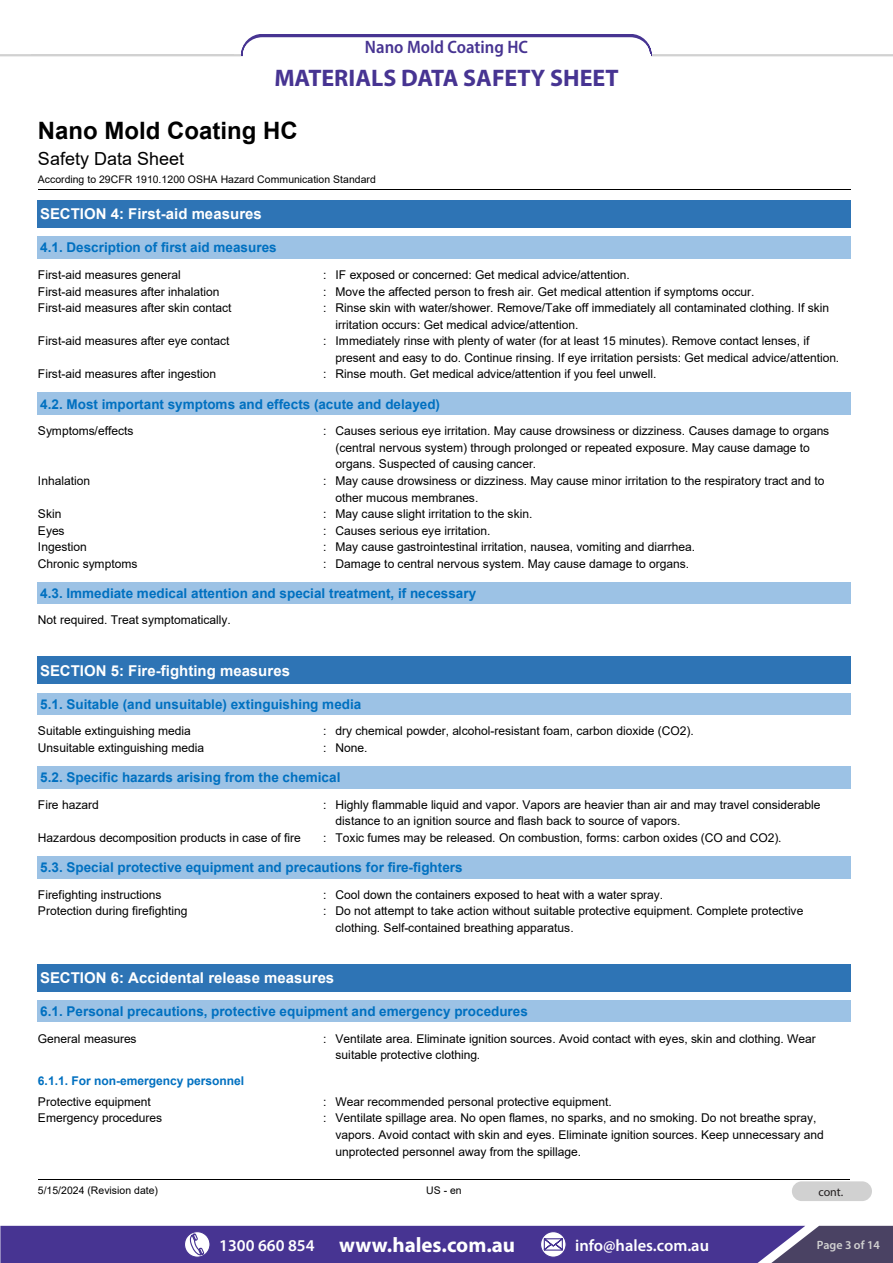
<style>
.page{position:relative;width:893px;height:1263px;background:#fff}
.page>*{position:absolute;margin:0;border:0;box-sizing:border-box;transform-origin:0 0}
.t1{font:700 24px "Myriad Pro";color:#473492}
.t2{font:700 24px "Arial";color:#000}
.t3{font:700 21px "Myriad Pro";color:#fff}
.t4{font:600 semi-condensed 18px "Myriad Pro";color:#473492}
.t5{font:18px "Arial";letter-spacing:.005em;color:#000}
.t6{font:600 16.5px "Myriad Pro";color:#fff}
.t7{font:700 15px "Arial";color:#fff}
.t8{font:700 13.5px "Arial";color:#0070c0}
.t9{font:12px/16.5px "Arial";letter-spacing:-.005em;color:#000}
.t10{font:700 12px "Arial";color:#0070c0}
.t11{font:600 12px "Myriad Pro";color:#d1d1d1}
.t12{font:12px "Myriad Pro";color:#231f20}
.t13{font:10.5px "Arial";color:#000}
.s1{font-weight:600;font-size:16.5px}
</style>
<div class="page">
<svg style="left:0;top:34px;width:893px;height:22px"></svg>
<svg style="left:240px;top:35px;width:412px;height:20px"></svg>
<hr style="left:243px;top:54px;width:407px;height:3px;background:#fff">
<hr style="left:32px;top:54px;width:202px;height:1px;background:#d1d1d1">
<svg style="left:0;top:1226px;width:893px;height:37px;background:#4e3d90"></svg>
<hr style="left:38px;top:189px;width:812px;height:1px;background:#000">
<hr style="left:38px;top:1179px;width:272px;height:1px;background:#000">
<hr style="left:311px;top:1179px;width:267px;height:1px;background:#000">
<hr style="left:579px;top:1179px;width:271px;height:1px;background:#000">
<div style="left:38px;top:201px;width:812px;height:26px;background:#2e74b5"></div>
<hr style="left:38px;top:200px;width:812px;height:1px;background:#2e74b5">
<hr style="left:38px;top:227px;width:812px;height:1px;background:#2e74b5">
<svg style="left:850px;top:200px;width:1px;height:28px"></svg>
<div style="left:38px;top:237px;width:812px;height:21px;background:#9cc2e5"></div>
<hr style="left:38px;top:258px;width:812px;height:1px;background:#9cc2e5">
<svg style="left:850px;top:237px;width:1px;height:22px"></svg>
<div style="left:38px;top:393px;width:812px;height:21px;background:#9cc2e5"></div>
<hr style="left:38px;top:414px;width:812px;height:1px;background:#9cc2e5">
<svg style="left:850px;top:393px;width:1px;height:22px"></svg>
<div style="left:38px;top:582px;width:812px;height:22px;background:#9cc2e5"></div>
<hr style="left:38px;top:604px;width:812px;height:1px;background:#9cc2e5">
<svg style="left:850px;top:582px;width:1px;height:22px"></svg>
<div style="left:38px;top:657px;width:812px;height:26px;background:#2e74b5"></div>
<hr style="left:38px;top:683px;width:812px;height:1px;background:#2e74b5">
<svg style="left:850px;top:657px;width:1px;height:27px"></svg>
<div style="left:38px;top:693px;width:812px;height:21px;background:#9cc2e5"></div>
<hr style="left:38px;top:714px;width:812px;height:1px;background:#9cc2e5">
<svg style="left:850px;top:693px;width:1px;height:22px"></svg>
<div style="left:38px;top:767px;width:812px;height:21px;background:#9cc2e5"></div>
<hr style="left:38px;top:766px;width:812px;height:1px;background:#9cc2e5">
<hr style="left:38px;top:788px;width:812px;height:1px;background:#9cc2e5">
<svg style="left:850px;top:766px;width:1px;height:23px"></svg>
<div style="left:38px;top:857px;width:812px;height:21px;background:#9cc2e5"></div>
<hr style="left:38px;top:856px;width:812px;height:1px;background:#9cc2e5">
<hr style="left:38px;top:878px;width:812px;height:1px;background:#9cc2e5">
<svg style="left:850px;top:856px;width:1px;height:23px"></svg>
<div style="left:38px;top:964px;width:812px;height:27px;background:#2e74b5"></div>
<hr style="left:38px;top:991px;width:812px;height:1px;background:#2e74b5">
<svg style="left:850px;top:964px;width:1px;height:28px"></svg>
<div style="left:38px;top:1001px;width:812px;height:21px;background:#9cc2e5"></div>
<hr style="left:38px;top:1000px;width:812px;height:1px;background:#9cc2e5">
<hr style="left:38px;top:1022px;width:812px;height:1px;background:#9cc2e5">
<svg style="left:850px;top:1000px;width:1px;height:22px"></svg>
<div style="left:792px;top:1181px;width:80px;height:20px;background:#d1d1d1;border-radius:10px"></div>
<h3 class="t4" style="left:365px;top:36px;width:165px">Nano Mold Coating HC</h3>
<h1 class="t1" style="left:274px;top:62px;width:346px">MATERIALS DATA SAFETY SHEET</h1>
<h1 class="t2" style="left:38px;top:113px;width:261px">Nano Mold Coating HC</h1>
<h3 class="t5" style="left:38px;top:146px;width:148px">Safety Data Sheet</h3>
<p class="t13" style="left:38px;top:172px;width:339px">According to 29CFR 1910.1200 OSHA Hazard Communication Standard</p>
<p class="t7" style="left:40px;top:203px;width:223px">SECTION 4: First-aid measures</p>
<p class="t8" style="left:40px;top:238px;width:238px">4.1. Description of first aid measures</p>
<p class="t9" style="left:38px;top:266px;width:144px">First-aid measures general</p>
<p class="t9" style="left:323px;top:266px;width:308px">: IF exposed or concerned: Get medical advice/attention.</p>
<p class="t9" style="left:38px;top:283px;width:183px">First-aid measures after inhalation</p>
<p class="t9" style="left:323px;top:283px;width:433px">: Move the affected person to fresh air. Get medical attention if symptoms occur.</p>
<p class="t9" style="left:38px;top:300px;width:195px">First-aid measures after skin contact</p>
<p class="t9" style="left:335px;top:300px;width:495px;text-indent:-12px">: Rinse skin with water/shower. Remove/Take off immediately all contaminated clothing. If skin irritation occurs: Get medical advice/attention.</p>
<p class="t9" style="left:38px;top:333px;width:193px">First-aid measures after eye contact</p>
<p class="t9" style="left:335px;top:333px;width:505px;text-indent:-12px">: Immediately rinse with plenty of water (for at least 15 minutes). Remove contact lenses, if present and easy to do. Continue rinsing. If eye irritation persists: Get medical advice/attention.</p>
<p class="t9" style="left:38px;top:366px;width:180px">First-aid measures after ingestion</p>
<p class="t9" style="left:323px;top:366px;width:335px">: Rinse mouth. Get medical advice/attention if you feel unwell.</p>
<p class="t8" style="left:40px;top:394px;width:401px">4.2. Most important symptoms and effects (acute and delayed)</p>
<p class="t9" style="left:38px;top:423px;width:97px">Symptoms/effects</p>
<p class="t9" style="left:335px;top:423px;width:495px;text-indent:-12px">: Causes serious eye irritation. May cause drowsiness or dizziness. Causes damage to organs (central nervous system) through prolonged or repeated exposure. May cause damage to organs. Suspected of causing cancer.</p>
<p class="t9" style="left:38px;top:472px;width:54px">Inhalation</p>
<p class="t9" style="left:335px;top:472px;width:491px;text-indent:-12px">: May cause drowsiness or dizziness. May cause minor irritation to the respiratory tract and to other mucous membranes.</p>
<p class="t9" style="left:38px;top:505px;width:25px">Skin</p>
<p class="t9" style="left:323px;top:505px;width:211px">: May cause slight irritation to the skin.</p>
<p class="t9" style="left:38px;top:522px;width:28px">Eyes</p>
<p class="t9" style="left:323px;top:522px;width:169px">: Causes serious eye irritation.</p>
<p class="t9" style="left:38px;top:539px;width:50px">Ingestion</p>
<p class="t9" style="left:323px;top:539px;width:373px">: May cause gastrointestinal irritation, nausea, vomiting and diarrhea.</p>
<p class="t9" style="left:38px;top:555px;width:101px">Chronic symptoms</p>
<p class="t9" style="left:323px;top:555px;width:367px">: Damage to central nervous system. May cause damage to organs.</p>
<p class="t8" style="left:40px;top:584px;width:438px">4.3. Immediate medical attention and special treatment, if necessary</p>
<p class="t9" style="left:38px;top:612px;width:194px">Not required. Treat symptomatically.</p>
<p class="t7" style="left:40px;top:660px;width:251px">SECTION 5: Fire-fighting measures</p>
<p class="t8" style="left:40px;top:694px;width:323px">5.1. Suitable (and unsuitable) extinguishing media</p>
<p class="t9" style="left:38px;top:723px;width:155px">Suitable extinguishing media</p>
<p class="t9" style="left:323px;top:723px;width:372px">: dry chemical powder, alcohol-resistant foam, carbon dioxide (CO2).</p>
<p class="t9" style="left:38px;top:739px;width:168px">Unsuitable extinguishing media</p>
<p class="t9" style="left:323px;top:739px;width:46px">: None.</p>
<p class="t8" style="left:40px;top:768px;width:302px">5.2. Specific hazards arising from the chemical</p>
<p class="t9" style="left:38px;top:796px;width:62px">Fire hazard</p>
<p class="t9" style="left:335px;top:796px;width:487px;text-indent:-12px">: Highly flammable liquid and vapor. Vapors are heavier than air and may travel considerable distance to an ignition source and flash back to source of vapors.</p>
<p class="t9" style="left:38px;top:829px;width:265px">Hazardous decomposition products in case of fire</p>
<p class="t9" style="left:323px;top:829px;width:460px">: Toxic fumes may be released. On combustion, forms: carbon oxides (CO and CO2).</p>
<p class="t8" style="left:40px;top:858px;width:424px">5.3. Special protective equipment and precautions for fire-fighters</p>
<p class="t9" style="left:38px;top:886px;width:125px">Firefighting instructions</p>
<p class="t9" style="left:323px;top:886px;width:342px">: Cool down the containers exposed to heat with a water spray.</p>
<p class="t9" style="left:38px;top:903px;width:151px">Protection during firefighting</p>
<p class="t9" style="left:335px;top:903px;width:469px;text-indent:-12px">: Do not attempt to take action without suitable protective equipment. Complete protective clothing. Self-contained breathing apparatus.</p>
<p class="t7" style="left:40px;top:967px;width:296px">SECTION 6: Accidental release measures</p>
<p class="t8" style="left:40px;top:1002px;width:489px">6.1. Personal precautions, protective equipment and emergency procedures</p>
<p class="t9" style="left:38px;top:1030px;width:100px">General measures</p>
<p class="t9" style="left:335px;top:1030px;width:482px;text-indent:-12px">: Ventilate area. Eliminate ignition sources. Avoid contact with eyes, skin and clothing. Wear suitable protective clothing.</p>
<p class="t10" style="left:38px;top:1072px;width:208px">6.1.1. For non-emergency personnel</p>
<p class="t9" style="left:38px;top:1093px;width:114px">Protective equipment</p>
<p class="t9" style="left:323px;top:1093px;width:290px">: Wear recommended personal protective equipment.</p>
<p class="t9" style="left:38px;top:1110px;width:126px">Emergency procedures</p>
<p class="t9" style="left:335px;top:1110px;width:490px;text-indent:-12px">: Ventilate spillage area. No open flames, no sparks, and no smoking. Do not breathe spray, vapors. Avoid contact with skin and eyes. Eliminate ignition sources. Keep unnecessary and unprotected personnel away from the spillage.</p>
<p class="t12" style="left:818px;top:1184px;width:26px">cont.</p>
<p class="t13" style="left:38px;top:1183px;width:122px">5/15/2024 (Revision date)</p>
<p class="t13" style="left:426px;top:1183px;width:37px">US - en</p>
<p class="t13" style="left:830px;top:1183px;width:22px">3/14</p>
<h2 class="t3" style="left:219px;top:1231px;width:297px"><span class="s1">1300 660 854</span> www.hales.com.au</h2>
<h3 class="t6" style="left:575px;top:1234px;width:135px">info@hales.com.au</h3>
<p class="t11" style="left:817px;top:1237px;width:64px">Page 3 of 14</p>
</div>
